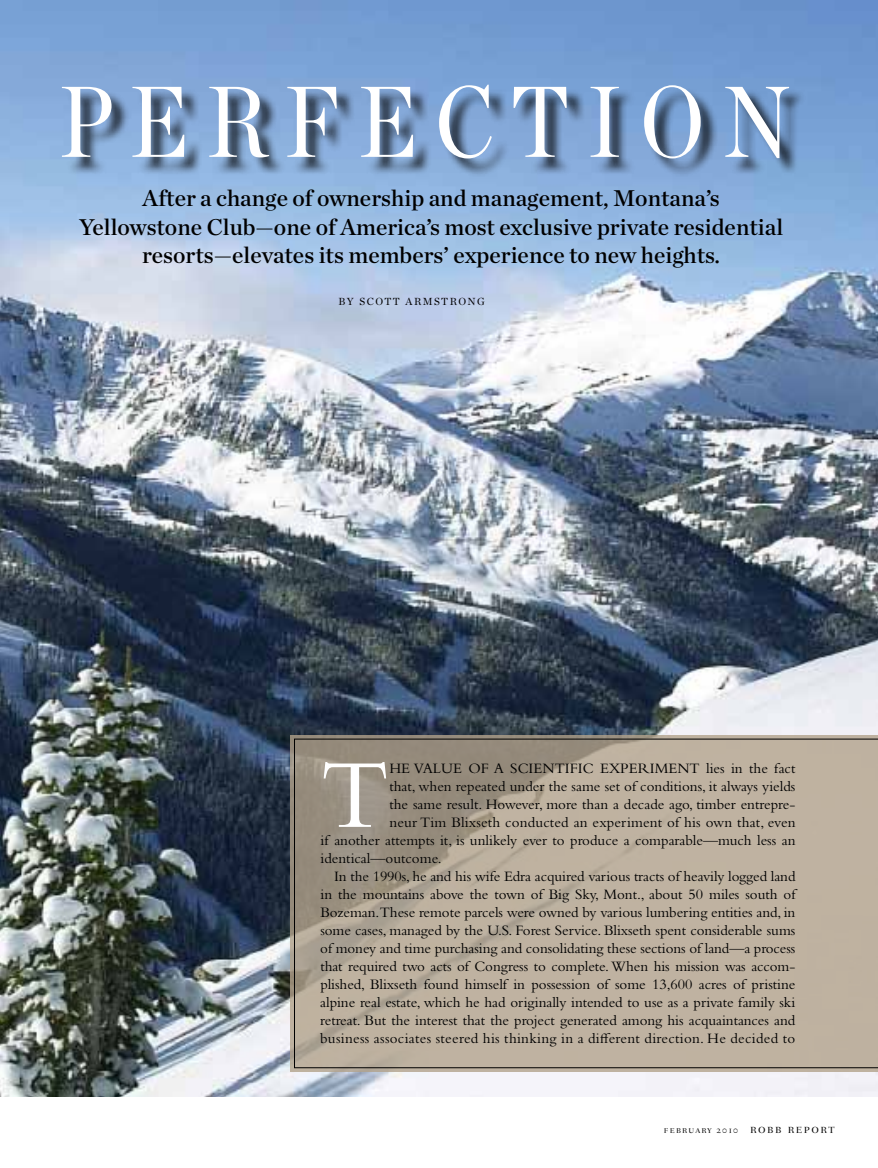
<style>
.page{position:relative;width:878px;height:1168px;background:#fff}
.page>*{position:absolute;margin:0;border:0;box-sizing:border-box;transform-origin:0 0}
.t1{font:101.85px "Bembo Std";color:#fff}
.t2{font:100.35px "Chronicle Disp Cond";letter-spacing:.175em;color:#fff}
.t3{font:23.25px/28.5px "Chronicle Deck Semi";color:#000;text-align:center}
.t4{font:15px "Bembo Std";letter-spacing:-.005em;color:#000}
.t5{font:15px "Bembo Std";letter-spacing:.02em;color:#000}
.t6{font:300 10.5px "Fairfield LT Std";letter-spacing:.1em;color:#000}
.t7{font:10.5px "Chronicle Deck";letter-spacing:.145em;color:#000}
.s1{font-size:13.5px}
</style>
<div class="page">
<img style="left:0;top:0;width:878px;height:1097px">
<svg style="left:290px;top:735px;width:588px;height:337px;background:#a29788"></svg>
<svg style="left:294px;top:739px;width:584px;height:329px;background:#b3a797"></svg>
<div style="left:0;top:87px;width:805px;height:90px;background:#000;opacity:.75"></div>
<h2 class="t2" style="left:59px;top:45px;width:732px">PERFECTION</h2>
<h3 class="t3" style="left:79px;top:182px;width:705px">After a change of ownership and management, Montana’s<br>Yellowstone Club—one of America’s most exclusive private residential resorts—elevates its members’ experience to new heights.</h3>
<p class="t7" style="left:338px;top:293px;width:148px">BY SCOTT ARMSTRONG</p>
<h1 class="t1" style="left:320px;top:735px;width:70px">T</h1>
<p class="t4" style="left:389px;top:759px;width:407px">he value of a scientific experiment lies in the fact</p>
<p class="t4" style="left:389px;top:777px;width:407px">that, when repeated under the same set of conditions, it always yields</p>
<p class="t4" style="left:389px;top:795px;width:407px">the same result.However, more than a decade ago, timber entrepre-</p>
<p class="t4" style="left:389px;top:813px;width:407px">neur Tim Blixseth conducted an experiment of his own that, even</p>
<p class="t4" style="left:320px;top:831px;width:476px">if another attempts it, is unlikely ever to produce a comparable—much less an</p>
<p class="t4" style="left:320px;top:849px;width:123px">identical—outcome.</p>
<p class="t4" style="left:334px;top:867px;width:463px">In the 1990s, he and his wife E dra acquired various tracts of heavily logged land</p>
<p class="t4" style="left:320px;top:885px;width:476px">in the mountains above the town of Big Sky,Mont., about 50 miles south of</p>
<p class="t4" style="left:320px;top:903px;width:476px">Bozeman.These remote parcels were owned by various lumbering entities and, in</p>
<p class="t4" style="left:320px;top:921px;width:476px">some cases, managed by the U.S.Forest S ervice. Blixseth spent considerable sums</p>
<p class="t4" style="left:320px;top:939px;width:476px">of money and time purchasing and consolidating these sections of land—a process</p>
<p class="t4" style="left:320px;top:957px;width:476px">that required two acts of Congress to complete.When his mission was accom-</p>
<p class="t4" style="left:320px;top:975px;width:476px">plished, Blixseth found himself in possession of some 13,600 acres of pristine</p>
<p class="t4" style="left:320px;top:993px;width:476px">alpine real estate, which he had originally intended to use as a private family ski</p>
<p class="t4" style="left:320px;top:1011px;width:476px">retreat. But the interest that the project generated among his acquaintances and</p>
<p class="t5" style="left:320px;top:1029px;width:476px">business associates steered his thinking in a different direction. He decided to</p>
<p class="t6" style="left:664px;top:1123px;width:172px">february 2010 <span class="s1">robb report</span></p>
</div>
